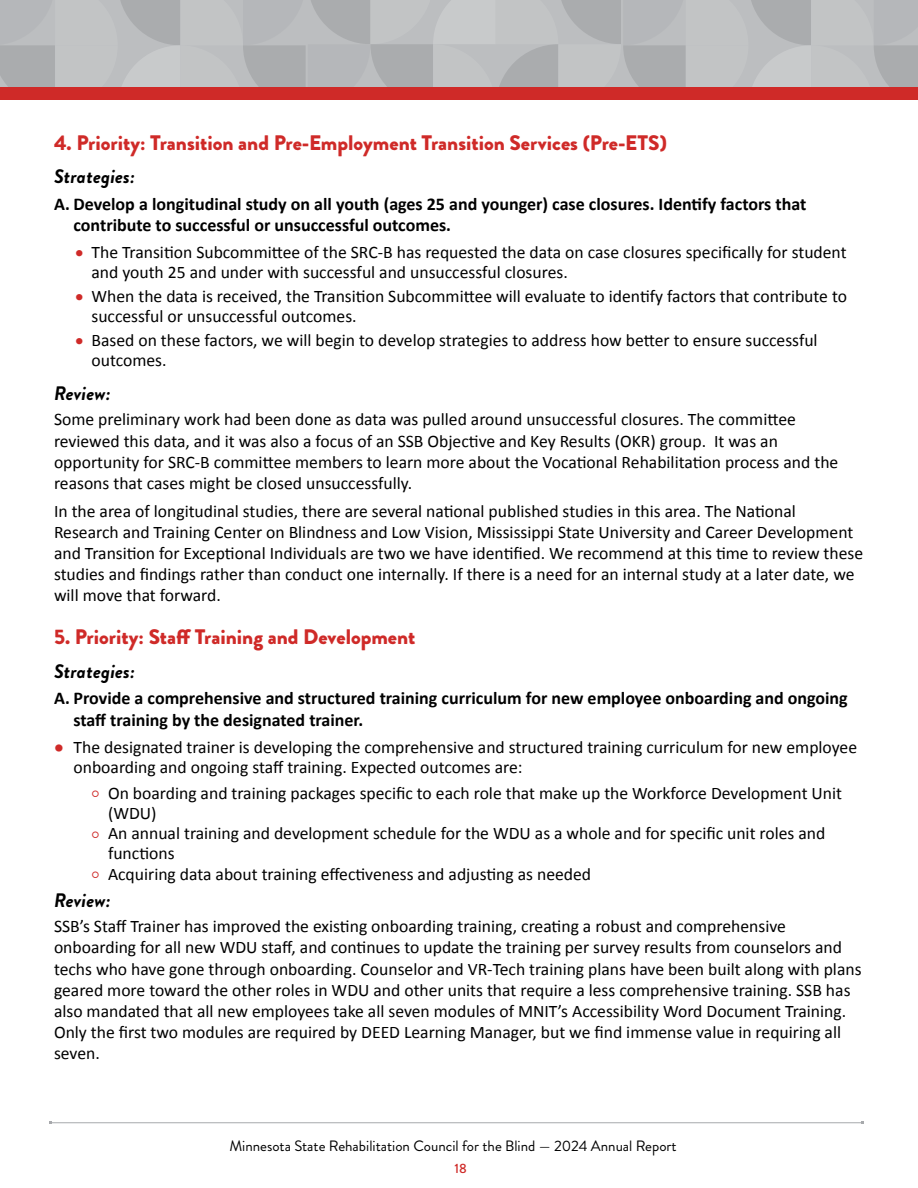
<style>
.page{position:relative;width:918px;height:1188px;background:#fff}
.page>*{position:absolute;margin:0;border:0;box-sizing:border-box;transform-origin:0 0}
.priority_headers{font:900 21px "Brandon Grotesque";color:#cf2a28}
.Questions{font:italic 700 19.5px "Brandon Grotesque";letter-spacing:.01em;color:#000}
.alpha_list{font:700 18px/21.6px "Calibri";color:#000}
.Body_Copy{font:17.7px/21.1px "Calibri";color:#000}
.t1{font:15px "Brandon Grotesque";color:#000}
.t2{font:500 13.5px "Brandon Grotesque";color:#cf2a28}
.s1{font-family:"Myriad Pro";font-size:30px;color:#cf2a28}
.s2{font-family:"Myriad Pro";font-size:34.5px;color:#cf2a28}
</style>
<div class="page">
<hr style="left:50px;top:1122px;width:812px;height:1px;background:#a7a9ac">
<div style="left:0;top:87px;width:918px;height:12px;background:#cf2a28"></div>
<svg style="left:0;top:0;width:918px;height:87px"></svg>
<h5 class="priority_headers" style="left:54px;top:128px;width:615px">4. Priority: Transition and Pre-Employment Transition Services (Pre-ETS)</h5>
<p class="Questions" style="left:54px;top:163px;width:83px">Strategies:</p>
<p class="alpha_list" style="left:74px;top:193px;width:734px;text-indent:-20px">A. Develop a longitudinal study on all youth (ages 25 and younger) case closures. Identify factors that contribute to successful or unsuccessful outcomes.</p>
<p class="Body_Copy" style="left:92px;top:242px;width:757px;line-height:20.2px;text-indent:-16px"><span class="s1">•</span> The Transition Subcommittee of the SRC-B has requested the data on case closures specifically for student and youth 25 and under with successful and unsuccessful closures.</p>
<p class="Body_Copy" style="left:92px;top:286px;width:757px;line-height:20.2px;text-indent:-16px"><span class="s1">•</span> When the data is received, the Transition Subcommittee will evaluate to identify factors that contribute to successful or unsuccessful outcomes.</p>
<p class="Body_Copy" style="left:92px;top:330px;width:728px;line-height:20.2px;text-indent:-16px"><span class="s1">•</span> Based on these factors, we will begin to develop strategies to address how better to ensure successful outcomes.</p>
<p class="Questions" style="left:54px;top:379px;width:58px">Review:</p>
<p class="Body_Copy" style="left:54px;top:409px;width:786px">Some preliminary work had been done as data was pulled around unsuccessful closures. The committee reviewed this data, and it was also a focus of an SSB Objective and Key Results (OKR) group. It was an opportunity for SRC-B committee members to learn more about the Vocational Rehabilitation process and the reasons that cases might be closed unsuccessfully.</p>
<p class="Body_Copy" style="left:54px;top:500px;width:811px">In the area of longitudinal studies, there are several national published studies in this area. The National Research and Training Center on Blindness and Low Vision, Mississippi State University and Career Development and Transition for Exceptional Individuals are two we have identified. We recommend at this time to review these studies and findings rather than conduct one internally. If there is a need for an internal study at a later date, we will move that forward.</p>
<h5 class="priority_headers" style="left:54px;top:622px;width:363px">5. Priority: Staff Training and Development</h5>
<p class="Questions" style="left:54px;top:657px;width:83px">Strategies:</p>
<p class="alpha_list" style="left:74px;top:687px;width:776px;text-indent:-20px">A. Provide a comprehensive and structured training curriculum for new employee onboarding and ongoing staff training by the designated trainer.</p>
<p class="Body_Copy" style="left:74px;top:737px;width:785px;line-height:20.2px;text-indent:-20px"><span class="s2">•</span> The designated trainer is developing the comprehensive and structured training curriculum for new employee onboarding and ongoing staff training. Expected outcomes are:</p>
<p class="Body_Copy" style="left:108px;top:783px;width:736px;line-height:20.2px">On boarding and training packages specific to each role that make up the Workforce Development Unit (WDU)</p>
<p class="Body_Copy" style="left:108px;top:823px;width:719px;line-height:20.2px">An annual training and development schedule for the WDU as a whole and for specific unit roles and functions</p>
<p class="Body_Copy" style="left:108px;top:863px;width:485px">Acquiring data about training effectiveness and adjusting as needed</p>
<p class="Questions" style="left:54px;top:886px;width:58px">Review:</p>
<p class="Body_Copy" style="left:54px;top:916px;width:809px">SSB’s Staff Trainer has improved the existing onboarding training, creating a robust and comprehensive onboarding for all new WDU staff, and continues to update the training per survey results from counselors and techs who have gone through onboarding. Counselor and VR-Tech training plans have been built along with plans geared more toward the other roles in WDU and other units that require a less comprehensive training. SSB has also mandated that all new employees take all seven modules of MNIT’s Accessibility Word Document Training.<br>Only the first two modules are required by DEED Learning Manager, but we find immense value in requiring all seven.</p>
<p class="t1" style="left:229px;top:1135px;width:449px">Minnesota State Rehabilitation Council for the Blind — 2024 Annual Report</p>
<p class="t2" style="left:454px;top:1159px;width:14px">18</p>
</div>
